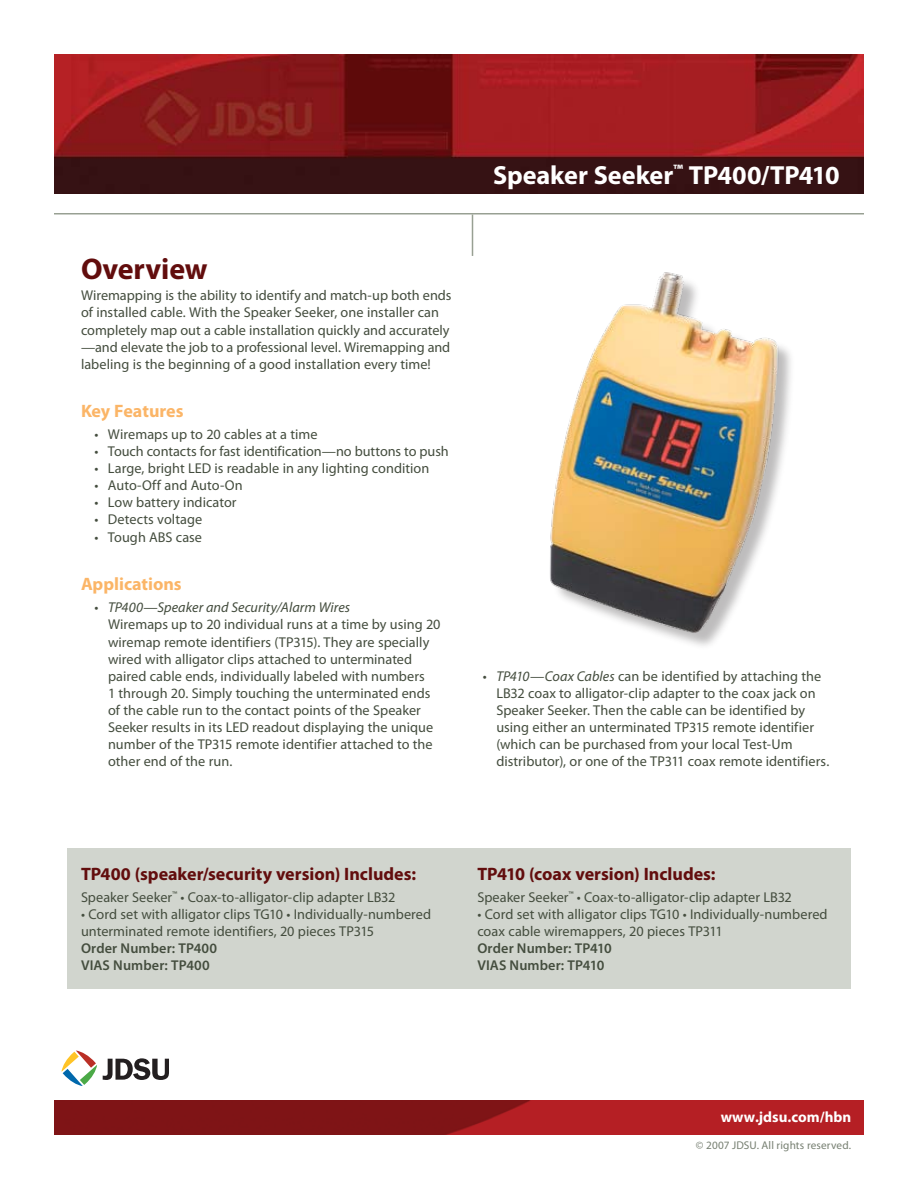
<style>
.page{position:relative;width:918px;height:1188px;background:#fff}
.page>*{position:absolute;margin:0;border:0;box-sizing:border-box;transform-origin:0 0}
.t1{font:700 30px "Myriad Pro";letter-spacing:-.005em;color:#620d0d}
.t2{font:700 26.25px "Myriad Pro";letter-spacing:-.005em;color:#fff}
.t3{font:700 18px "Myriad Pro";color:#620d0d}
.t4{font:700 18px "Myriad Pro";color:#fbb567}
.t5{font:700 15px "Myriad Pro";color:#fff}
.t6{font:14.25px/17.1px "Myriad Pro";color:#444d3e}
.t7{font:600 14.25px/17.1px "Myriad Pro";letter-spacing:.01em;color:#444d3e}
.t8{font:11.25px "Myriad Pro";letter-spacing:.01em;color:#767f71}
.s1{font-style:italic}
</style>
<div class="page">
<img style="left:54px;top:54px;width:810px;height:139px">
<img style="left:54px;top:1101px;width:810px;height:34px">
<div style="left:68px;top:849px;width:783px;height:140px;background:#d1d5ce"></div>
<svg style="left:62px;top:1050px;width:35px;height:36px"></svg>
<svg style="left:103px;top:1058px;width:66px;height:22px"></svg>
<hr style="left:54px;top:213px;width:810px;height:1px;background:#98a093">
<hr style="left:472px;top:215px;width:1px;height:41px;background:#98a093">
<img style="left:550px;top:272px;width:241px;height:374px">
<h1 class="t1" style="left:81px;top:249px;width:128px">Overview</h1>
<p class="t6" style="left:81px;top:287px;width:372px">Wiremapping is the ability to identify and match-up both ends of installed cable. With the Speaker Seeker, one installer can completely map out a cable installation quickly and accurately —and elevate the job to a professional level. Wiremapping and labeling is the beginning of a good installation every time!</p>
<p class="t4" style="left:81px;top:400px;width:104px">Key Features</p>
<p class="t6" style="left:94px;top:425px;width:225px">• Wiremaps up to 20 cables at a time</p>
<p class="t6" style="left:94px;top:443px;width:356px">• Touch contacts for fast identification—no buttons to push</p>
<p class="t6" style="left:94px;top:460px;width:337px">• Large, bright LED is readable in any lighting condition</p>
<p class="t6" style="left:94px;top:477px;width:150px">• Auto-Off and Auto-On</p>
<p class="t6" style="left:94px;top:494px;width:144px">• Low battery indicator</p>
<p class="t6" style="left:94px;top:511px;width:109px">• Detects voltage</p>
<p class="t6" style="left:94px;top:528px;width:109px">• Tough ABS case</p>
<p class="t4" style="left:81px;top:572px;width:102px">Applications</p>
<p class="t6" style="left:108px;top:599px;width:334px;text-indent:-14px">• <span class="s1">TP400—Speaker and Security/Alarm Wires<br></span>Wiremaps up to 20 individual runs at a time by using 20 wiremap remote identifiers (TP315). They are specially wired with alligator clips attached to unterminated paired cable ends, individually labeled with numbers<br>1 through 20. Simply touching the unterminated ends of the cable run to the contact points of the Speaker Seeker results in its LED readout displaying the unique number of the TP315 remote identifier attached to the other end of the run.</p>
<h2 class="t2" style="left:493px;top:158px;width:348px">Speaker Seeker<sup>™</sup> TP400/TP410</h2>
<p class="t6" style="left:496px;top:667px;width:334px;text-indent:-14px">• <span class="s1">TP410—Coax Cables</span> can be identified by attaching the LB32 coax to alligator-clip adapter to the coax jack on Speaker Seeker. Then the cable can be identified by using either an unterminated TP315 remote identifier (which can be purchased from your local Test-Um distributor), or one of the TP311 coax remote identifiers.</p>
<p class="t3" style="left:81px;top:862px;width:337px">TP400 (speaker/security version) Includes:</p>
<p class="t6" style="left:81px;top:888px;width:316px">Speaker Seeker<sup>™</sup> • Coax-to-alligator-clip adapter LB32</p>
<p class="t6" style="left:81px;top:905px;width:352px">• Cord set with alligator clips TG10 • Individually-numbered unterminated remote identifiers, 20 pieces TP315</p>
<p class="t7" style="left:81px;top:939px;width:138px">Order Number: TP400<br>VIAS Number: TP400</p>
<p class="t3" style="left:477px;top:862px;width:240px">TP410 (coax version) Includes:</p>
<p class="t6" style="left:477px;top:888px;width:316px">Speaker Seeker<sup>™</sup> • Coax-to-alligator-clip adapter LB32</p>
<p class="t6" style="left:477px;top:905px;width:352px">• Cord set with alligator clips TG10 • Individually-numbered coax cable wiremappers, 20 pieces TP311</p>
<p class="t7" style="left:477px;top:939px;width:136px">Order Number: TP410<br>VIAS Number: TP410</p>
<p class="t5" style="left:721px;top:1107px;width:132px">www.jdsu.com/hbn</p>
<p class="t8" style="left:696px;top:1138px;width:157px">© 2007 JDSU. All rights reserved.</p>
</div>
